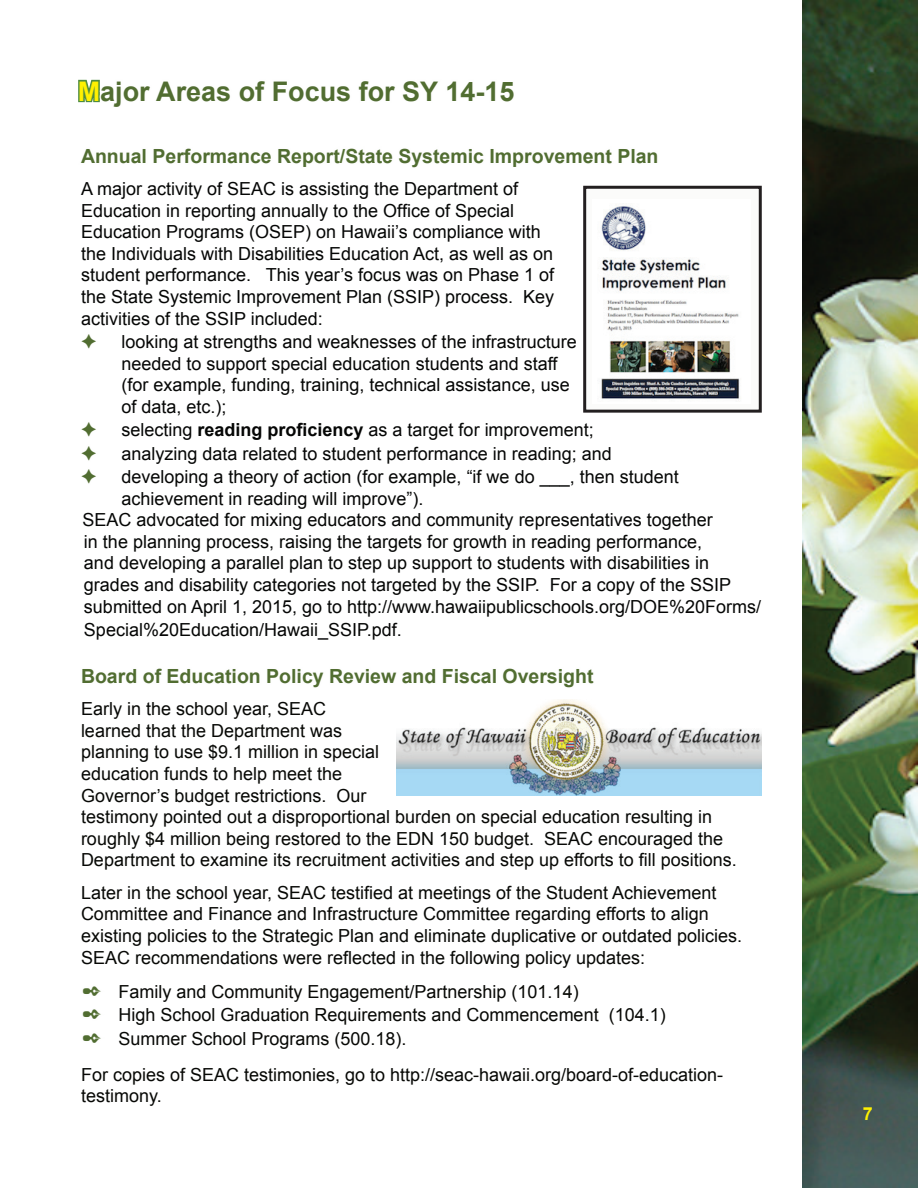
<style>
.page{position:relative;width:918px;height:1188px;background:#fff}
.page>*{position:absolute;margin:0;border:0;box-sizing:border-box;transform-origin:0 0}
.t1{font:700 27px "Arial";color:#516d31}
.t2{font:700 19.5px "Arial";color:#516d31}
.t3{font:18px/21.6px "Arial";color:#050605}
.t4{font:18px/21.6px "Arial";color:#070805}
.t5{font:700 18px "Arial";color:#fff101}
.s1{color:#fff101}
.s2{font-weight:700}
</style>
<div class="page">
<img style="left:802px;top:0;width:116px;height:1188px">
<svg style="left:78px;top:79px;width:22px;height:24px"></svg>
<div style="left:585px;top:187px;width:175px;height:224px;background:#fbfbfa"></div>
<div style="left:583px;top:186px;width:179px;height:227px;border:3px solid #231f20"></div>
<img style="left:601px;top:206px;width:139px;height:193px">
<img style="left:396px;top:700px;width:366px;height:95px">
<h1 class="t1" style="left:78px;top:73px;width:438px"><span class="s1">M</span>ajor Areas of Focus for SY 14-15</h1>
<p class="t2" style="left:81px;top:143px;width:579px">Annual Performance Report/State Systemic Improvement Plan</p>
<p class="t3" style="left:81px;top:178px;width:475px">A major activity of SEAC is assisting the Department of Education in reporting annually to the Office of Special Education Programs (OSEP) on Hawaii’s compliance with the Individuals with Disabilities Education Act, as well as on student performance. This year’s focus was on Phase 1 of the State Systemic Improvement Plan (SSIP) process. Key activities of the SSIP included:</p>
<p class="t3" style="left:122px;top:331px;width:457px">looking at strengths and weaknesses of the infrastructure needed to support special education students and staff (for example, funding, training, technical assistance, use of data, etc.);</p>
<p class="t3" style="left:122px;top:418px;width:559px;line-height:23.4px">selecting <span class="s2">reading proficiency</span> as a target for improvement;<br>analyzing data related to student performance in reading; and developing a theory of action (for example, “if we do ___, then student</p>
<p class="t3" style="left:82px;top:488px;width:680px;text-indent:39px">achievement in reading will improve”).<br>SEAC advocated for mixing educators and community representatives together<br>in the planning process, raising the targets for growth in reading performance,<br>and developing a parallel plan to step up support to students with disabilities in grades and disability categories not targeted by the SSIP. For a copy of the SSIP submitted on April 1, 2015, go to http://www.hawaiipublicschools.org/DOE%20Forms/</p>
<p class="t3" style="left:84px;top:619px;width:319px">Special%20Education/Hawaii_SSIP.pdf.</p>
<p class="t2" style="left:81px;top:663px;width:514px">Board of Education Policy Review and Fiscal Oversight</p>
<p class="t4" style="left:81px;top:698px;width:657px">Early in the school year, SEAC<br>learned that the Department was<br>planning to use $9.1 million in special<br>education funds to help meet the<br>Governor’s budget restrictions. Our<br>testimony pointed out a disproportional burden on special education resulting in roughly $4 million being restored to the EDN 150 budget. SEAC encouraged the Department to examine its recruitment activities and step up efforts to fill positions.</p>
<p class="t4" style="left:81px;top:882px;width:663px">Later in the school year, SEAC testified at meetings of the Student Achievement Committee and Finance and Infrastructure Committee regarding efforts to align existing policies to the Strategic Plan and eliminate duplicative or outdated policies.<br>SEAC recommendations were reflected in the following policy updates:</p>
<p class="t4" style="left:118px;top:980px;width:549px;line-height:23.4px">Family and Community Engagement/Partnership (101.14)<br>High School Graduation Requirements and Commencement (104.1)<br>Summer School Programs (500.18).</p>
<p class="t4" style="left:81px;top:1064px;width:644px">For copies of SEAC testimonies, go to http://seac-hawaii.org/board-of-education&shy;testimony.</p>
<p class="t5" style="left:863px;top:1102px;width:12px">7</p>
</div>
